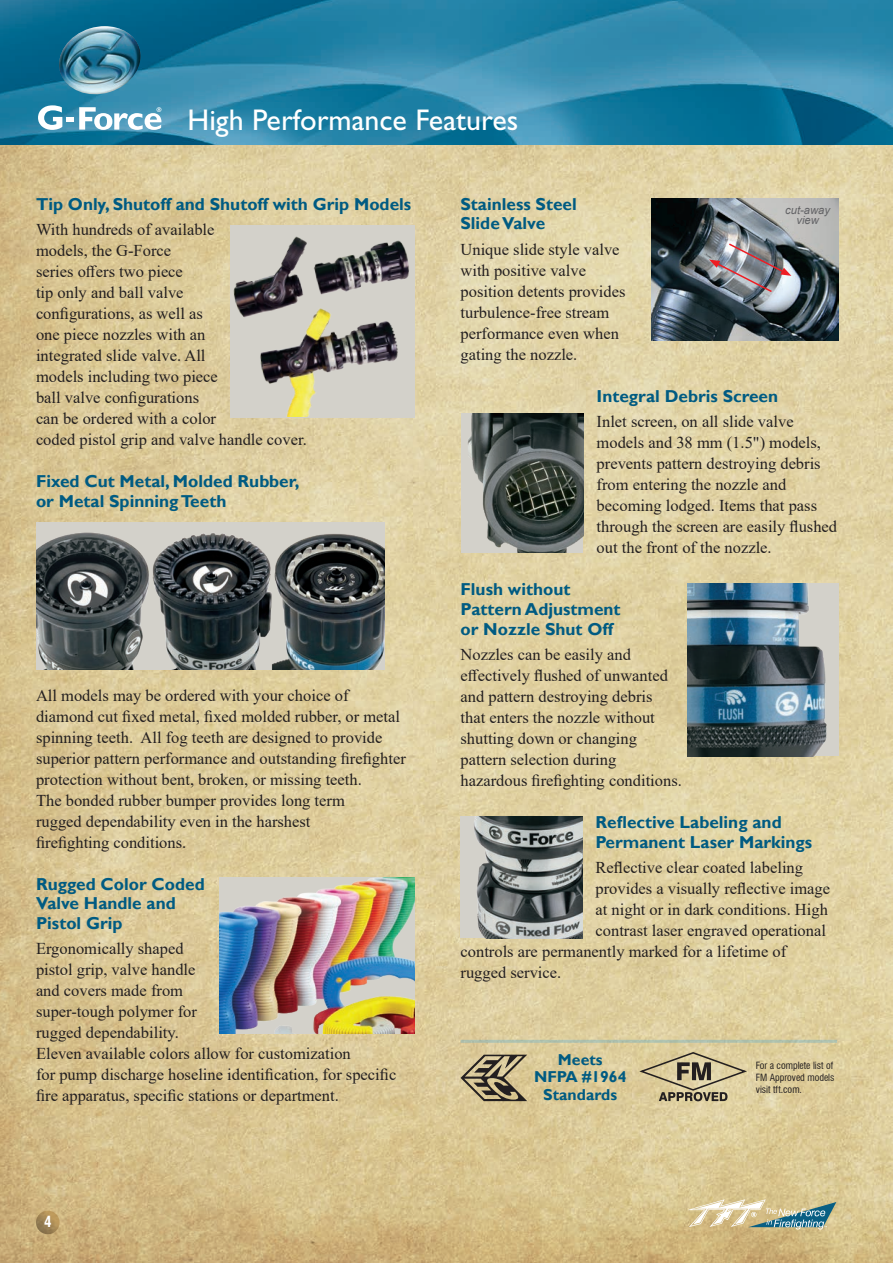
<style>
.page{position:relative;width:893px;height:1263px;background:#fff}
.page>*{position:absolute;margin:0;border:0;box-sizing:border-box;transform-origin:0 0}
.headings{font:30px "Gill Sans Std";color:#fff}
.lead_ins{font:700 17.25px/19.5px "Gill Sans";color:#005b82}
.body{font:16.5px/21px "Times New Roman";color:#231f20}
.lead_ins-2{font:700 15.75px/17.1px "Gill Sans";color:#005b82;text-align:center}
.Sub_Head{font:700 condensed 15px "Swiss 721 BT";color:#fff}
.body-2{font:italic 11.25px/10.5px "Arial";color:#636366;text-align:center}
.body_smaller{font:condensed 9.75px/12px "Swiss 721 BT";color:#231f20}
</style>
<div class="page">
<img style="left:0;top:144px;width:893px;height:1119px">
<svg style="left:35px;top:1210px;width:25px;height:25px"></svg>
<img style="left:0;top:0;width:893px;height:144px">
<img style="left:462px;top:413px;width:121px;height:140px">
<img style="left:460px;top:816px;width:122px;height:122px">
<div style="left:36px;top:523px;width:348px;height:147px;background:#d3d1ca"></div>
<img style="left:36px;top:532px;width:348px;height:138px">
<img style="left:219px;top:877px;width:195px;height:156px">
<img style="left:687px;top:584px;width:151px;height:172px">
<img style="left:56px;top:26px;width:88px;height:71px">
<svg style="left:38px;top:105px;width:123px;height:25px"></svg>
<img style="left:652px;top:198px;width:186px;height:142px">
<img style="left:230px;top:225px;width:185px;height:192px">
<img style="left:709px;top:242px;width:82px;height:51px">
<hr style="left:460px;top:1040px;width:377px;height:3px;background:#60acca">
<svg style="left:640px;top:1052px;width:107px;height:49px;background:#b8ab85"></svg>
<svg style="left:460px;top:1055px;width:67px;height:46px;background:#9d906f"></svg>
<svg style="left:687px;top:1199px;width:149px;height:30px;background:#bbbca0"></svg>
<p class="headings" style="left:188px;top:102px;width:332px">High Performance Features</p>
<p class="lead_ins" style="left:36px;top:195px;width:377px">Tip Only, Shutoff and Shutoff with Grip Models</p>
<p class="body" style="left:36px;top:219px;width:272px">With hundreds of available<br>models, the G-Force<br>series offers two piece<br>tip only and ball valve<br>configurations, as well as<br>one piece nozzles with an<br>integrated slide valve. All<br>models including two piece<br>ball valve configurations<br>can be ordered with a color<br>coded pistol grip and valve handle cover.</p>
<p class="lead_ins" style="left:36px;top:472px;width:265px">Fixed Cut Metal, Molded Rubber, or Metal Spinning Teeth</p>
<p class="body" style="left:36px;top:684px;width:371px">All models may be ordered with your choice of diamond cut fixed metal, fixed molded rubber, or metal spinning teeth. All fog teeth are designed to provide superior pattern performance and outstanding firefighter protection without bent, broken, or missing teeth.<br>The bonded rubber bumper provides long term<br>rugged dependability even in the harshest<br>firefighting conditions.</p>
<p class="lead_ins" style="left:36px;top:874px;width:170px">Rugged Color Coded<br>Valve Handle and<br>Pistol Grip</p>
<p class="body" style="left:36px;top:937px;width:362px">Ergonomically shaped<br>pistol grip, valve handle<br>and covers made from<br>super-tough polymer for<br>rugged dependability.<br>Eleven available colors allow for customization<br>for pump discharge hoseline identification, for specific fire apparatus, specific stations or department.</p>
<p class="Sub_Head" style="left:44px;top:1213px;width:9px">4</p>
<p class="lead_ins" style="left:460px;top:195px;width:118px">Stainless Steel<br>Slide Valve</p>
<p class="body" style="left:460px;top:238px;width:167px">Unique slide style valve with positive valve position detents provides turbulence-free stream performance even when gating the nozzle.</p>
<p class="lead_ins" style="left:597px;top:387px;width:183px">Integral Debris Screen</p>
<p class="body" style="left:597px;top:411px;width:242px">Inlet screen, on all slide valve models and 38 mm (1.5") models, prevents pattern destroying debris from entering the nozzle and becoming lodged. Items that pass through the screen are easily flushed out the front of the nozzle.</p>
<p class="lead_ins" style="left:460px;top:580px;width:162px">Flush without<br>Pattern Adjustment or Nozzle Shut Off</p>
<p class="body" style="left:460px;top:643px;width:223px">Nozzles can be easily and effectively flushed of unwanted and pattern destroying debris<br>that enters the nozzle without shutting down or changing pattern selection during hazardous firefighting conditions.</p>
<p class="lead_ins" style="left:595px;top:813px;width:218px">Reflective Labeling and<br>Permanent Laser Markings</p>
<p class="body" style="left:595px;top:856px;width:209px">Reflective clear coated labeling</p>
<p class="body" style="left:595px;top:877px;width:236px">provides a visually reflective image</p>
<p class="body" style="left:595px;top:898px;width:234px">at night or in dark conditions. High</p>
<p class="body" style="left:595px;top:919px;width:232px">contrast laser engraved operational</p>
<p class="body" style="left:460px;top:940px;width:327px">controls are permanently marked for a lifetime of</p>
<p class="body" style="left:460px;top:961px;width:102px">rugged service.</p>
<p class="body-2" style="left:785px;top:205px;width:47px">cut-away view</p>
<p class="lead_ins-2" style="left:534px;top:1052px;width:94px">Meets<br>NFPA #1964<br>Standards</p>
<p class="body_smaller" style="left:756px;top:1059px;width:80px">For a complete list of<br>FM Approved models visit tft.com.</p>
</div>
